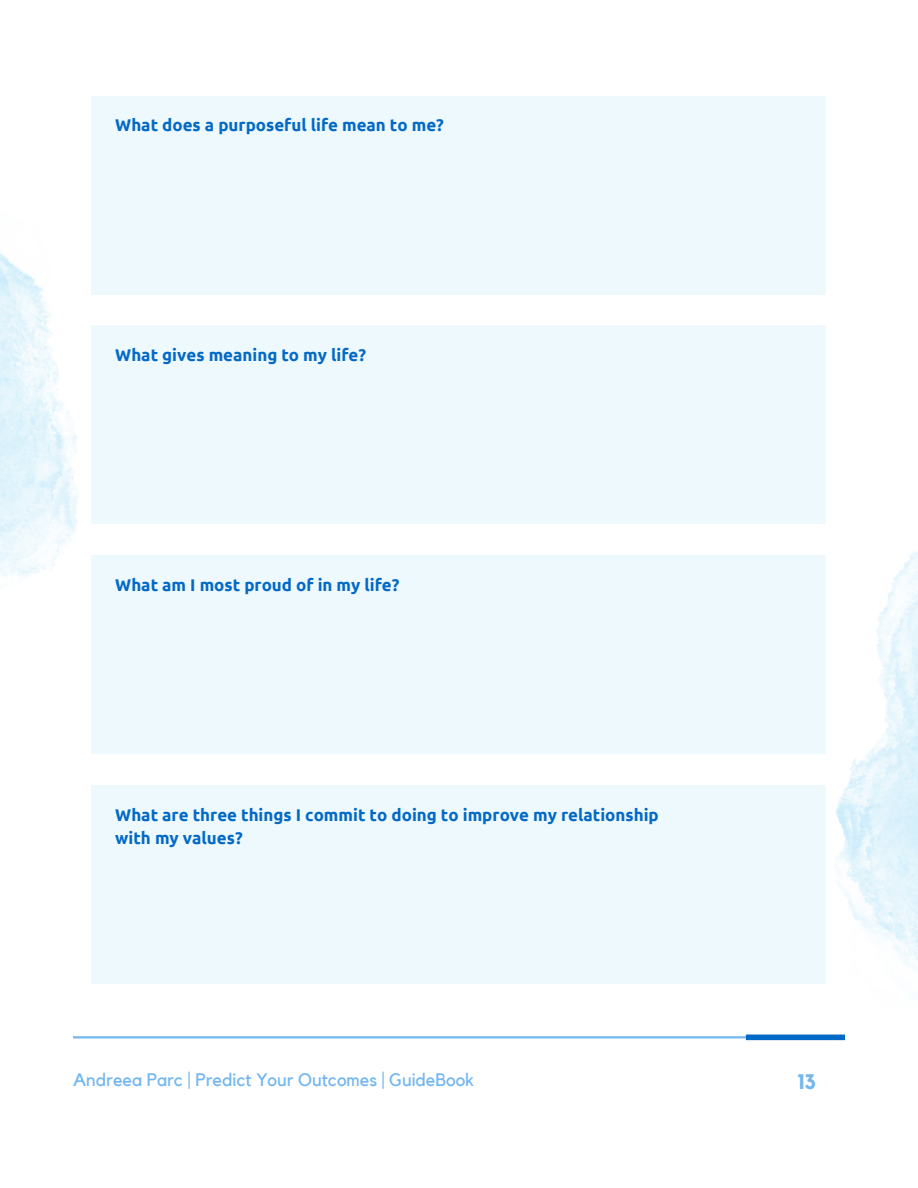
<style>
.page{position:relative;width:918px;height:1188px;background:#fff}
.page>*{position:absolute;margin:0;border:0;box-sizing:border-box;transform-origin:0 0}
.t1{font:700 21px "Kollektif";color:#73b6f1}
.t2{font:18px "Kollektif";color:#73b6f1}
.t3{font:700 16.95px/23.7px "Ubuntu";color:#0369c6}
</style>
<div class="page">
<hr style="left:73px;top:1036px;width:673px;height:2px;background:#73b6f1">
<div style="left:746px;top:1035px;width:99px;height:5px;background:#0369c6"></div>
<div style="left:92px;top:96px;width:734px;height:198px;background:#edf9fd"></div>
<div style="left:92px;top:326px;width:734px;height:198px;background:#edf9fd"></div>
<div style="left:92px;top:556px;width:734px;height:198px;background:#edf9fd"></div>
<div style="left:92px;top:786px;width:734px;height:198px;background:#edf9fd"></div>
<img style="left:0;top:195px;width:92px;height:513px">
<img style="left:826px;top:552px;width:92px;height:489px">
<h1 class="t3" style="left:115px;top:113px;width:330px">What does a purposeful life mean to me?</h1>
<p class="t3" style="left:115px;top:343px;width:252px">What gives meaning to my life?</p>
<h1 class="t3" style="left:115px;top:572px;width:286px">What am I most proud of in my life?</h1>
<h1 class="t3" style="left:115px;top:802px;width:545px">What are three things I commit to doing to improve my relationship with my values?</h1>
<h1 class="t2" style="left:73px;top:1072px;width:403px">Andreea Parc | Predict Your Outcomes | GuideBook</h1>
<p class="t1" style="left:797px;top:1072px;width:21px">13</p>
</div>
